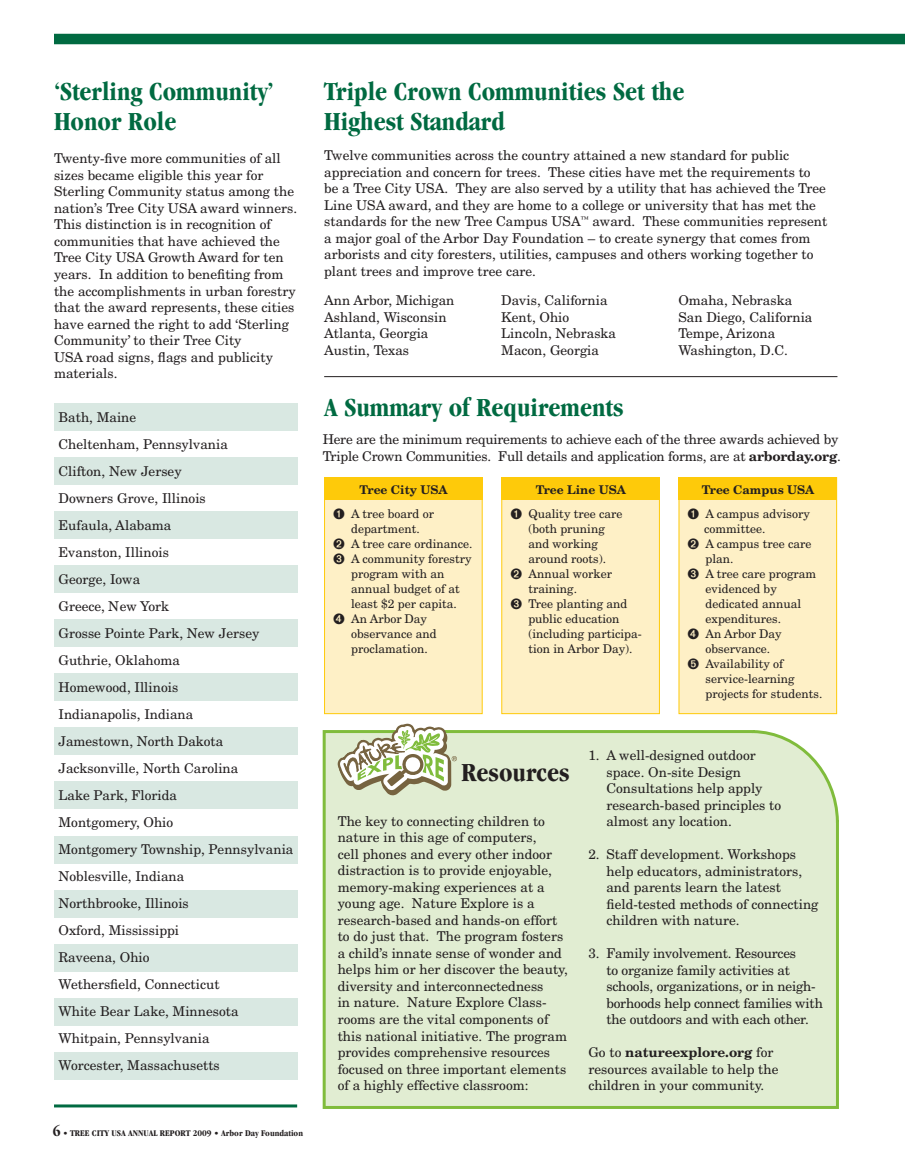
<style>
.page{position:relative;width:905px;height:1175px;background:#fff}
.page>*{position:absolute;margin:0;border:0;box-sizing:border-box;transform-origin:0 0}
.t1{font:700 condensed 27px/30px "Garamond";color:#006a41}
.t2{font:700 condensed 27px "Garamond";color:#231f20}
.t3{font:13.5px/16.5px "New Century Schlbk";color:#231f20}
.t4{font:12px/24px "New Century Schlbk";color:#231f20}
.t5{font:700 condensed 9px "Garamond";color:#231f20;scale:1.05 1}
.s1{font-size:15px}
.s2{font-weight:700}
</style>
<div class="page">
<div style="left:322px;top:730px;width:517px;height:379px;background:#e1edd2"></div>
<div style="left:54px;top:34px;width:850px;height:10px;background:#006a41"></div>
<div style="left:54px;top:404px;width:243px;height:27px;background:#d9e8e2"></div>
<div style="left:54px;top:458px;width:243px;height:27px;background:#d9e8e2"></div>
<div style="left:54px;top:512px;width:243px;height:27px;background:#d9e8e2"></div>
<div style="left:54px;top:566px;width:243px;height:27px;background:#d9e8e2"></div>
<div style="left:54px;top:620px;width:243px;height:27px;background:#d9e8e2"></div>
<div style="left:54px;top:674px;width:243px;height:27px;background:#d9e8e2"></div>
<div style="left:54px;top:728px;width:243px;height:27px;background:#d9e8e2"></div>
<div style="left:54px;top:782px;width:243px;height:27px;background:#d9e8e2"></div>
<div style="left:54px;top:836px;width:243px;height:27px;background:#d9e8e2"></div>
<div style="left:54px;top:890px;width:243px;height:27px;background:#d9e8e2"></div>
<div style="left:54px;top:944px;width:243px;height:27px;background:#d9e8e2"></div>
<div style="left:54px;top:998px;width:243px;height:27px;background:#d9e8e2"></div>
<div style="left:54px;top:1052px;width:243px;height:27px;background:#d9e8e2"></div>
<hr style="left:54px;top:1104px;width:243px;height:3px;background:#006a41">
<div style="left:324px;top:477px;width:158px;height:236px;background:#fef0c6"></div>
<div style="left:324px;top:477px;width:158px;height:237px;border:1px solid #feca0a"></div>
<div style="left:501px;top:477px;width:158px;height:236px;background:#fef0c6"></div>
<div style="left:679px;top:477px;width:157px;height:236px;background:#fef0c6"></div>
<div style="left:678px;top:477px;width:159px;height:237px;border:1px solid #feca0a"></div>
<hr style="left:324px;top:376px;width:513px;height:1px;background:#231f20">
<div style="left:324px;top:477px;width:158px;height:23px;background:#feca0a"></div>
<div style="left:501px;top:477px;width:158px;height:23px;background:#feca0a"></div>
<div style="left:678px;top:477px;width:159px;height:23px;background:#feca0a"></div>
<svg style="left:335px;top:723px;width:122px;height:81px"></svg>
<h1 class="t1" style="left:54px;top:77px;width:221px">‘Sterling Community’<br>Honor Role</h1>
<p class="t3" style="left:54px;top:150px;width:244px">Twenty-five more communities of all sizes became eligible this year for Sterling Community status among the nation’s Tree City USA award winners.<br>This distinction is in recognition of communities that have achieved the Tree City USA Growth Award for ten years. In addition to benefiting from the accomplishments in urban forestry that the award represents, these cities have earned the right to add ‘Sterling Community’ to their Tree City<br>USA road signs, flags and publicity materials.</p>
<p class="t3" style="left:58px;top:403px;width:236px;line-height:27px">Bath, Maine<br>Cheltenham, Pennsylvania<br>Clifton, New Jersey<br>Downers Grove, Illinois<br>Eufaula, Alabama<br>Evanston, Illinois<br>George, Iowa<br>Greece, New York<br>Grosse Pointe Park, New Jersey<br>Guthrie, Oklahoma<br>Homewood, Illinois<br>Indianapolis, Indiana<br>Jamestown, North Dakota<br>Jacksonville, North Carolina<br>Lake Park, Florida<br>Montgomery, Ohio<br>Montgomery Township, Pennsylvania<br>Noblesville, Indiana<br>Northbrooke, Illinois<br>Oxford, Mississippi<br>Raveena, Ohio<br>Wethersfield, Connecticut<br>White Bear Lake, Minnesota<br>Whitpain, Pennsylvania<br>Worcester, Massachusetts</p>
<p class="t5" style="left:53px;top:1128px;width:240px"><span class="s1">6</span> • TREE CITY USA ANNUAL REPORT 2009 • Arbor Day Foundation</p>
<h1 class="t1" style="left:324px;top:77px;width:361px">Triple Crown Communities Set the<br>Highest Standard</h1>
<p class="t3" style="left:324px;top:147px;width:504px">Twelve communities across the country attained a new standard for public appreciation and concern for trees. These cities have met the requirements to be a Tree City USA. They are also served by a utility that has achieved the Tree Line USA award, and they are home to a college or university that has met the standards for the new Tree Campus USA<sup>™</sup> award. These communities represent a major goal of the Arbor Day Foundation – to create synergy that comes from arborists and city foresters, utilities, campuses and others working together to plant trees and improve tree care.</p>
<p class="t3" style="left:324px;top:292px;width:132px">Ann Arbor, Michigan<br>Ashland, Wisconsin<br>Atlanta, Georgia<br>Austin, Texas</p>
<p class="t3" style="left:501px;top:292px;width:116px">Davis, California<br>Kent, Ohio<br>Lincoln, Nebraska<br>Macon, Georgia</p>
<p class="t3" style="left:678px;top:292px;width:136px">Omaha, Nebraska<br>San Diego, California<br>Tempe, Arizona<br>Washington, D.C.</p>
<h1 class="t1" style="left:324px;top:392px;width:301px">A Summary of Requirements</h1>
<p class="t3" style="left:322px;top:431px;width:519px">Here are the minimum requirements to achieve each of the three awards achieved by<br>Triple Crown Communities. Full details and application forms, are at <span class="s2">arborday.org</span>.</p>
<p class="t4" style="left:333px;top:477px;width:116px;text-indent:26px"><span class="s2">Tree City USA<br></span>➊ A tree board or</p>
<p class="t4" style="left:351px;top:516px;width:70px">department.</p>
<p class="t4" style="left:333px;top:531px;width:141px">➋ A tree care ordinance.</p>
<p class="t4" style="left:333px;top:546px;width:140px">➌ A community forestry</p>
<p class="t4" style="left:351px;top:561px;width:95px">program with an</p>
<p class="t4" style="left:351px;top:576px;width:110px">annual budget of at</p>
<p class="t4" style="left:351px;top:591px;width:107px">least $2 per capita.</p>
<p class="t4" style="left:333px;top:606px;width:95px">➍ An Arbor Day</p>
<p class="t4" style="left:351px;top:621px;width:87px">observance and</p>
<p class="t4" style="left:351px;top:636px;width:78px">proclamation.</p>
<p class="t4" style="left:510px;top:477px;width:117px;text-align:right"><span class="s2">Tree Line USA<br></span>➊ Quality tree care</p>
<p class="t4" style="left:528px;top:516px;width:78px">(both pruning</p>
<p class="t4" style="left:528px;top:531px;width:71px">and working</p>
<p class="t4" style="left:528px;top:546px;width:79px">around roots).</p>
<p class="t4" style="left:510px;top:561px;width:103px">➋ Annual worker</p>
<p class="t4" style="left:528px;top:576px;width:50px">training.</p>
<p class="t4" style="left:510px;top:591px;width:119px">➌ Tree planting and</p>
<p class="t4" style="left:528px;top:606px;width:93px">public education</p>
<p class="t4" style="left:528px;top:621px;width:115px">(including participa-</p>
<p class="t4" style="left:528px;top:636px;width:106px">tion in Arbor Day).</p>
<p class="t4" style="left:687px;top:477px;width:128px;text-indent:14px"><span class="s2">Tree Campus USA<br></span>➊ A campus advisory</p>
<p class="t4" style="left:704px;top:516px;width:63px">committee.</p>
<p class="t4" style="left:687px;top:531px;width:125px">➋ A campus tree care</p>
<p class="t4" style="left:705px;top:546px;width:30px">plan.</p>
<p class="t4" style="left:687px;top:561px;width:130px">➌ A tree care program</p>
<p class="t4" style="left:705px;top:576px;width:73px">evidenced by</p>
<p class="t4" style="left:705px;top:591px;width:97px">dedicated annual</p>
<p class="t4" style="left:705px;top:606px;width:77px">expenditures.</p>
<p class="t4" style="left:687px;top:621px;width:95px">➍ An Arbor Day</p>
<p class="t4" style="left:705px;top:636px;width:66px">observance.</p>
<p class="t4" style="left:687px;top:651px;width:97px">➎ Availability of</p>
<p class="t4" style="left:705px;top:666px;width:91px">service-learning</p>
<p class="t4" style="left:705px;top:681px;width:118px">projects for students.</p>
<h1 class="t2" style="left:461px;top:757px;width:109px">Resources</h1>
<p class="t3" style="left:338px;top:813px;width:232px">The key to connecting children to nature in this age of computers,<br>cell phones and every other indoor distraction is to provide enjoyable, memory-making experiences at a young age. Nature Explore is a research-based and hands-on effort to do just that. The program fosters a child’s innate sense of wonder and helps him or her discover the beauty, diversity and interconnectedness<br>in nature. Nature Explore Class&shy;rooms are the vital components of this national initiative. The program provides comprehensive resources focused on three important elements of a highly effective classroom:</p>
<p class="t3" style="left:606px;top:747px;width:176px;text-indent:-18px">1. A well-designed outdoor space. On-site Design<br>Consultations help apply research-based principles to almost any location.</p>
<p class="t3" style="left:606px;top:846px;width:213px;text-indent:-18px">2. Staff development. Workshops help educators, administrators, and parents learn the latest field-tested methods of connecting children with nature.</p>
<p class="t3" style="left:606px;top:945px;width:218px;text-indent:-18px">3. Family involvement. Resources<br>to organize family activities at schools, organizations, or in neigh&shy;borhoods help connect families with the outdoors and with each other.</p>
<p class="t3" style="left:588px;top:1044px;width:192px">Go to <span class="s2">natureexplore.org</span> for resources available to help the children in your community.</p>
</div>
